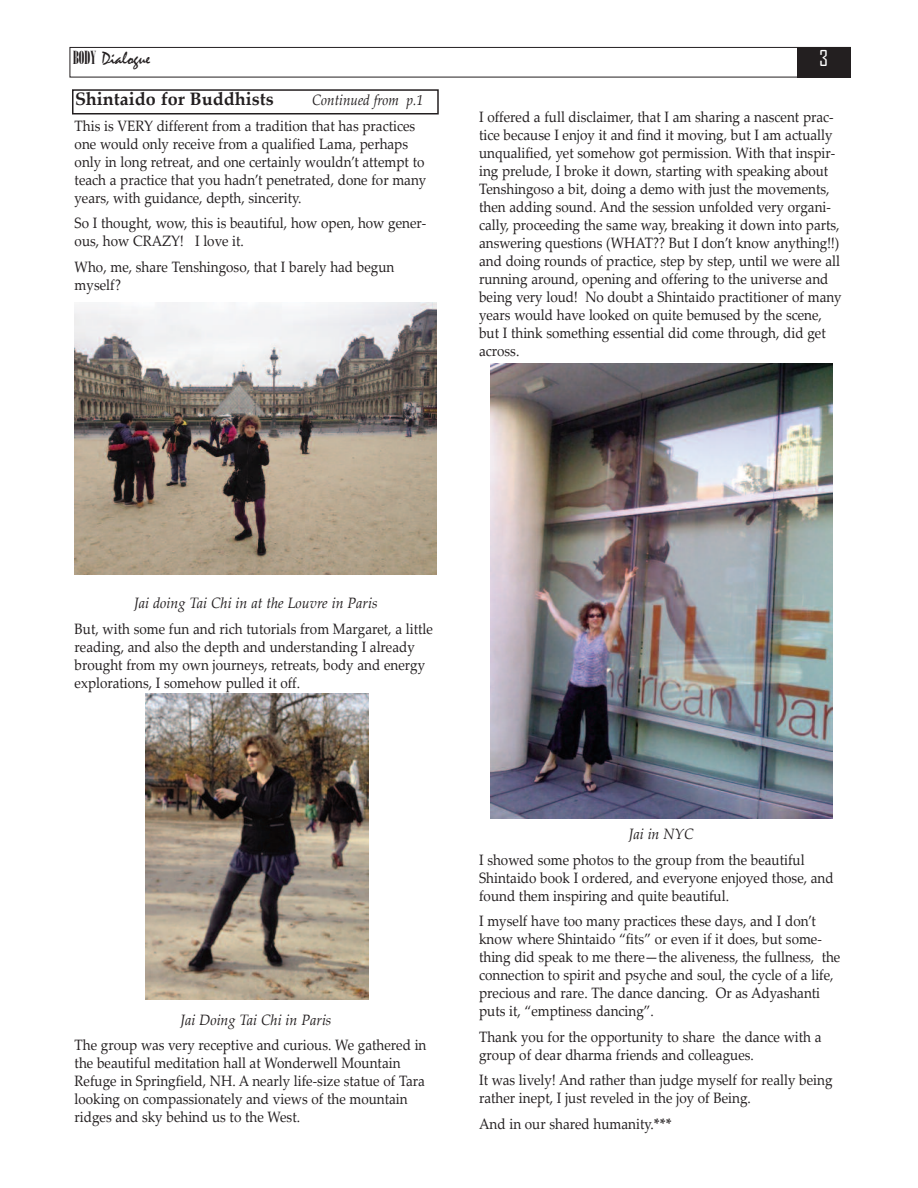
<style>
.page{position:relative;width:918px;height:1188px;background:#fff}
.page>*{position:absolute;margin:0;border:0;box-sizing:border-box;transform-origin:0 0}
.t1{font:21px "Agency FB";color:#fff}
.t2{font:700 18px "Palatino Linotype";color:#231f20}
.t3{font:18px "Mistral";color:#231f20}
.t4{font:15px/18px "Palatino Linotype";color:#231f20;scale:.9 1}
.t5{font:italic 15px "Palatino Linotype";color:#231f20;scale:.95 1}
.t6{font:italic 15px "Palatino Linotype";color:#231f20;scale:.9 1}
.s1{font-family:"Bodoni MT Poster Compressed"}
.s2{font-weight:700}
</style>
<div class="page">
<div style="left:797px;top:47px;width:53px;height:30px;background:#231f20"></div>
<div style="left:70px;top:47px;width:780px;height:30px;border:1px solid #231f20"></div>
<div style="left:72px;top:89px;width:367px;height:26px;border:2px solid #231f20"></div>
<img style="left:74px;top:303px;width:362px;height:271px">
<img style="left:145px;top:694px;width:224px;height:306px">
<img style="left:491px;top:363px;width:342px;height:456px">
<p class="t3" style="left:73px;top:50px;width:78px"><span class="s1">BODY</span> Dialogue</p>
<h1 class="t1" style="left:819px;top:46px;width:10px">3</h1>
<p class="t2" style="left:75px;top:92px;width:200px">Shintaido for Buddhists</p>
<p class="t6" style="left:312px;top:95px;width:125px">Continued from p.1</p>
<p class="t4" style="left:75px;top:118px;width:392px">This is VERY different from a tradition that has practices one would only receive from a qualified Lama, perhaps only in long retreat, and one certainly wouldn’t attempt to teach a practice that you hadn’t penetrated, done for many years, with guidance, depth, sincerity.</p>
<p class="t4" style="left:75px;top:216px;width:392px">So I thought, wow, this is beautiful, how open, how gener&shy;ous, how CRAZY! I love it.</p>
<p class="t4" style="left:75px;top:259px;width:357px">Who, me, share Tenshingoso, that I barely had begun myself?</p>
<p class="t4" style="left:479px;top:110px;width:404px">I offered a full disclaimer, that I am sharing a nascent prac&shy;tice because I enjoy it and find it moving, but I am actually unqualified, yet somehow got permission. With that inspir&shy;ing prelude, I broke it down, starting with speaking about Tenshingoso a bit, doing a demo with just the movements, then adding sound. And the session unfolded very organi&shy;cally, proceeding the same way, breaking it down into parts, answering questions (WHAT?? But I don’t know anything!!) and doing rounds of practice, step by step, until we were all running around, opening and offering to the universe and being very loud! No doubt a Shintaido practitioner of many years would have looked on quite bemused by the scene, but I think something essential did come through, did get across.</p>
<p class="t5" style="left:134px;top:597px;width:258px">Jai doing Tai Chi in at the Louvre in Paris</p>
<p class="t4" style="left:75px;top:621px;width:400px">But, with some fun and rich tutorials from Margaret, a little reading, and also the depth and understanding I already brought from my own journeys, retreats, body and energy explorations, I somehow pulled it off.</p>
<p class="t5" style="left:180px;top:1014px;width:161px">Jai Doing Tai Chi in Paris</p>
<p class="t4" style="left:75px;top:1038px;width:392px">The group was very receptive and curious. We gathered in the beautiful meditation hall at Wonderwell Mountain Refuge in Springfield, NH. A nearly life-size statue of Tara looking on compassionately and views of the mountain ridges and sky behind us to the West.</p>
<p class="t5" style="left:629px;top:828px;width:70px">Jai in NYC</p>
<p class="t4" style="left:479px;top:853px;width:396px">I showed some photos to the group from the beautiful<br>Shintaido book I ordered, and everyone enjoyed those, and found them inspiring and quite beautiful.</p>
<p class="t4" style="left:479px;top:914px;width:403px">I myself have too many practices these days, and I don’t know where Shintaido “fits” or even if it does, but some&shy;thing did speak to me there—the aliveness, the fullness, the connection to spirit and psyche and soul, the cycle of a life, precious and rare. The dance dancing. Or as Adyashanti puts it, “emptiness dancing”.</p>
<p class="t4" style="left:479px;top:1030px;width:382px">Thank you for the opportunity to share the dance with a group of dear dharma friends and colleagues.</p>
<p class="t4" style="left:479px;top:1073px;width:394px">It was lively! And rather than judge myself for really being rather inept, I just reveled in the joy of Being.</p>
<p class="t4" style="left:479px;top:1117px;width:216px">And in our shared humanity.<span class="s2">***</span></p>
</div>
